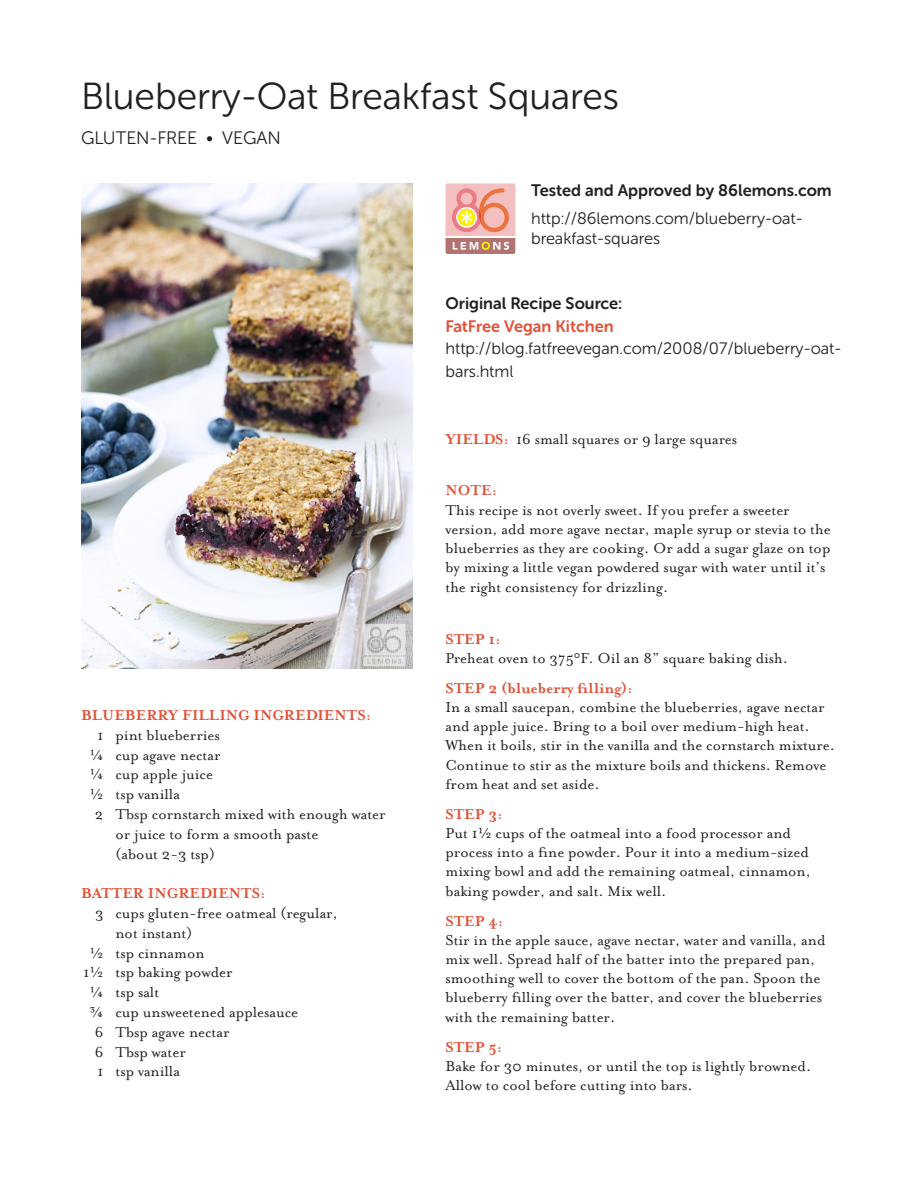
<style>
.page{position:relative;width:918px;height:1188px;background:#fff}
.page>*{position:absolute;margin:0;border:0;box-sizing:border-box;transform-origin:0 0}
.t1{font:37.5px "Museo Sans Rounded 300";color:#231f20}
.t2{font:18px "Museo Sans Rounded 300";color:#231f20}
.t3{font:16.5px/19.2px "Mrs Eaves Roman";color:#231f20}
.t4{font:16.5px/22.5px "Museo Sans Rounded 300";color:#231f20}
.t5{font:700 16.5px/19.8px "Mrs Eaves";color:#e25136}
.t6{font:16.5px "Museo Sans Rounded 700";color:#231f20}
.s1{font-family:"Mrs Eaves Roman";font-weight:400;color:#231f20}
.s2{font-family:"Museo Sans Rounded 700"}
.s3{font-family:"Museo Sans Rounded 700";color:#e25136}
.s4{font-family:"Mrs Eaves";font-weight:700;color:#e25136}
</style>
<div class="page">
<img style="left:81px;top:183px;width:331px;height:486px">
<svg style="left:445px;top:183px;width:70px;height:71px;background:#e6a99a"></svg>
<hr style="left:446px;top:236px;width:69px;height:2px;background:#fff">
<p class="t1" style="left:81px;top:76px;width:539px">Blueberry-Oat Breakfast Squares</p>
<p class="t2" style="left:81px;top:128px;width:201px">GLUTEN-FREE • VEGAN</p>
<p class="t6" style="left:531px;top:181px;width:302px">Tested and Approved by 86lemons.com</p>
<p class="t4" style="left:531px;top:209px;width:273px;line-height:19.8px">http://86lemons.com/blueberry-oat&shy;breakfast-squares</p>
<p class="t5" style="left:98px;top:705px;width:275px;text-indent:-17px">BLUEBERRY FILLING INGREDIENTS:<br><span class="s1">1 pint blueberries</span></p>
<p class="t3" style="left:89px;top:745px;width:133px">¼ cup agave nectar</p>
<p class="t3" style="left:89px;top:765px;width:125px">¼ cup apple juice</p>
<p class="t3" style="left:89px;top:785px;width:92px">½ tsp vanilla</p>
<p class="t3" style="left:116px;top:804px;width:272px;line-height:19.8px;text-indent:-21px">2 Tbsp cornstarch mixed with enough water or juice to form a smooth paste<br>(about 2-3 tsp)</p>
<p class="t5" style="left:81px;top:884px;width:186px">BATTER INGREDIENTS:</p>
<p class="t3" style="left:116px;top:903px;width:224px;line-height:19.8px;text-indent:-20px">3 cups gluten-free oatmeal (regular, not instant)</p>
<p class="t3" style="left:89px;top:943px;width:117px">½ tsp cinnamon</p>
<p class="t3" style="left:83px;top:963px;width:151px">1½ tsp baking powder</p>
<p class="t3" style="left:89px;top:983px;width:71px">¼ tsp salt</p>
<p class="t3" style="left:89px;top:1003px;width:210px">¾ cup unsweetened applesauce</p>
<p class="t3" style="left:95px;top:1022px;width:136px">6 Tbsp agave nectar</p>
<p class="t3" style="left:95px;top:1042px;width:93px">6 Tbsp water</p>
<p class="t3" style="left:98px;top:1062px;width:84px">1 tsp vanilla</p>
<p class="t4" style="left:446px;top:293px;width:397px"><span class="s2">Original Recipe Source:<br></span><span class="s3">FatFree Vegan Kitchen </span>http://blog.fatfreevegan.com/2008/07/blueberry-oat&shy;bars.html</p>
<p class="t3" style="left:446px;top:430px;width:293px"><span class="s4">YIELDS:</span> 16 small squares or 9 large squares</p>
<p class="t3" style="left:446px;top:481px;width:387px"><span class="s4">NOTE:<br></span>This recipe is not overly sweet. If you prefer a sweeter version, add more agave nectar, maple syrup or stevia to the blueberries as they are cooking. Or add a sugar glaze on top by mixing a little vegan powdered sugar with water until it’s the right consistency for drizzling.</p>
<p class="t3" style="left:446px;top:629px;width:344px"><span class="s4">STEP 1:<br></span>Preheat oven to 375°F. Oil an 8” square baking dish.</p>
<p class="t3" style="left:446px;top:679px;width:391px"><span class="s4">STEP 2 (blueberry filling):<br></span>In a small saucepan, combine the blueberries, agave nectar and apple juice. Bring to a boil over medium-high heat.<br>When it boils, stir in the vanilla and the cornstarch mixture.<br>Continue to stir as the mixture boils and thickens. Remove from heat and set aside.</p>
<p class="t3" style="left:446px;top:805px;width:367px"><span class="s4">STEP 3:<br></span>Put 1½ cups of the oatmeal into a food processor and process into a fine powder. Pour it into a medium-sized mixing bowl and add the remaining oatmeal, cinnamon, baking powder, and salt. Mix well.</p>
<p class="t3" style="left:446px;top:911px;width:381px"><span class="s4">STEP 4:<br></span>Stir in the apple sauce, agave nectar, water and vanilla, and mix well. Spread half of the batter into the prepared pan, smoothing well to cover the bottom of the pan. Spoon the blueberry filling over the batter, and cover the blueberries with the remaining batter.</p>
<p class="t3" style="left:446px;top:1037px;width:367px"><span class="s4">STEP 5:<br></span>Bake for 30 minutes, or until the top is lightly browned.<br>Allow to cool before cutting into bars.</p>
</div>
